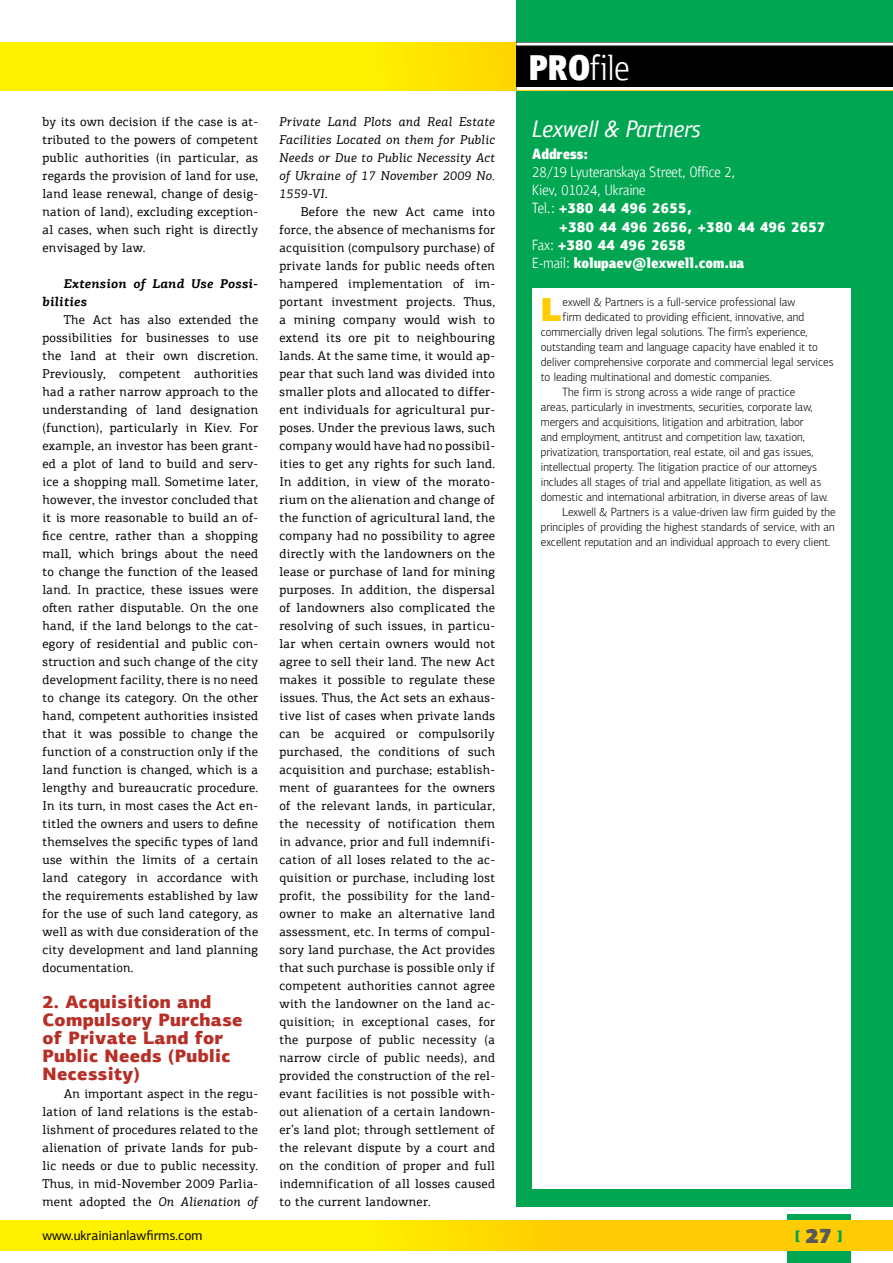
<style>
.page{position:relative;width:893px;height:1263px;background:#fff}
.page>*{position:absolute;margin:0;border:0;box-sizing:border-box;transform-origin:0 0}
.t1{font:300 36px "PF Bulletin Sans Pro";color:#fff}
.t2{font:900 33.15px "PF Agora Sans Pro";color:#ffcb05;scale:.95 1}
.t3{font:italic 24px "PF Bulletin Sans Pro";color:#fff}
.t4{font:900 18px/18px "PF Agora Sans Pro";letter-spacing:.02em;color:#b72f26}
.t5{font:900 15px "PF Bulletin Sans Pro";color:#fff}
.t6{font:300 15px "PF Bulletin Sans Pro";color:#fff}
.t7{font:13.5px "PF Agora Sans Pro";color:#000}
.t8{font:900 13.5px "PF Agora Sans Pro";color:#00a651}
.t9{font:12.75px/18px "PF Agora Slab Pro";letter-spacing:.02em;color:#000;text-align:justify}
.t10{font:italic 12.75px/18px "PF Agora Slab Pro";letter-spacing:.02em;color:#000;text-align:justify}
.t11{font:italic 700 12.75px/18px "PF Agora Slab Pro";letter-spacing:.02em;color:#000}
.t12{font:300 12px "PF Agora Sans Pro";color:#000;scale:.95 1}
.s1{font-style:italic}
.s2{font-style:normal}
.s3{font-size:21px;color:#58595b}
</style>
<div class="page">
<div style="left:516px;top:0;width:377px;height:1206px;background:#00a651"></div>
<div style="left:787px;top:1214px;width:63px;height:49px;background:#00a651"></div>
<svg style="left:0;top:43px;width:516px;height:47px;background:#ffed00"></svg>
<div style="left:0;top:1220px;width:893px;height:30px;background:linear-gradient(to right,#fffc00,#ffc205)"></div>
<div style="left:516px;top:43px;width:377px;height:47px;background:#000"></div>
<hr style="left:516px;top:87px;width:377px;height:3px;background:#fff">
<hr style="left:516px;top:43px;width:377px;height:3px;background:#fff">
<div style="left:532px;top:288px;width:318px;height:900px;background:#fff"></div>
<p class="t9" style="left:43px;top:113px;width:217px">by its own decision if the case is at&shy;tributed to the powers of competent public authorities (in particular, as regards the provision of land for use, land lease renewal, change of desig&shy;nation of land), excluding exception&shy;al cases, when such right is directly envisaged by law.</p>
<p class="t11" style="left:43px;top:275px;width:217px;text-indent:21px">Extension of Land Use Possi&shy;bilities</p>
<p class="t9" style="left:43px;top:311px;width:217px;text-indent:21px">The Act has also extended the possibilities for businesses to use the land at their own discretion.<br>Previously, competent authorities had a rather narrow approach to the understanding of land designation (function), particularly in Kiev. For example, an investor has been grant&shy;ed a plot of land to build and serv&shy;ice a shopping mall. Sometime later, however, the investor concluded that it is more reasonable to build an of&shy;fice centre, rather than a shopping mall, which brings about the need to change the function of the leased land. In practice, these issues were often rather disputable. On the one hand, if the land belongs to the cat&shy;egory of residential and public con&shy;struction and such change of the city development facility, there is no need to change its category. On the other hand, competent authorities insisted that it was possible to change the function of a construction only if the land function is changed, which is a lengthy and bureaucratic procedure.<br>In its turn, in most cases the Act en&shy;titled the owners and users to define themselves the specific types of land use within the limits of a certain land category in accordance with the requirements established by law for the use of such land category, as well as with due consideration of the city development and land planning documentation.</p>
<h3 class="t4" style="left:43px;top:993px;width:202px">2. Acquisition and<br>Compulsory Purchase of Private Land for<br>Public Needs (Public<br>Necessity)</h3>
<p class="t9" style="left:43px;top:1085px;width:217px;text-indent:21px">An important aspect in the regu&shy;lation of land relations is the estab&shy;lishment of procedures related to the alienation of private lands for pub&shy;lic needs or due to public necessity.<br>Thus, in mid-November 2009 Parlia&shy;ment adopted the <span class="s1">On Alienation of</span></p>
<p class="t10" style="left:279px;top:113px;width:217px">Private Land Plots and Real Estate Facilities Located on them for Public Needs or Due to Public Necessity Act of Ukraine of 17 November 2009 No.<br>1559-VI<span class="s2">.</span></p>
<p class="t9" style="left:279px;top:203px;width:217px;text-indent:21px">Before the new Act came into force, the absence of mechanisms for acquisition (compulsory purchase) of private lands for public needs often hampered implementation of im&shy;portant investment projects. Thus, a mining company would wish to extend its ore pit to neighbouring lands. At the same time, it would ap&shy;pear that such land was divided into smaller plots and allocated to differ&shy;ent individuals for agricultural pur&shy;poses. Under the previous laws, such company would have had no possibil&shy;ities to get any rights for such land.<br>In addition, in view of the morato&shy;rium on the alienation and change of the function of agricultural land, the company had no possibility to agree directly with the landowners on the lease or purchase of land for mining purposes. In addition, the dispersal of landowners also complicated the resolving of such issues, in particu&shy;lar when certain owners would not agree to sell their land. The new Act makes it possible to regulate these issues. Thus, the Act sets an exhaus&shy;tive list of cases when private lands can be acquired or compulsorily purchased, the conditions of such acquisition and purchase; establish&shy;ment of guarantees for the owners of the relevant lands, in particular, the necessity of notification them in advance, prior and full indemnifi&shy;cation of all loses related to the ac&shy;quisition or purchase, including lost profit, the possibility for the land&shy;owner to make an alternative land assessment, etc. In terms of compul&shy;sory land purchase, the Act provides that such purchase is possible only if competent authorities cannot agree with the landowner on the land ac&shy;quisition; in exceptional cases, for the purpose of public necessity (a narrow circle of public needs), and provided the construction of the rel&shy;evant facilities is not possible with&shy;out alienation of a certain landown&shy;er’s land plot; through settlement of the relevant dispute by a court and on the condition of proper and full indemnification of all losses caused to the current landowner.</p>
<h1 class="t1" style="left:608px;top:47px;width:8px">●</h1>
<p class="t6" style="left:582px;top:164px;width:41px">◆▼ ■▲</p>
<p class="t6" style="left:633px;top:182px;width:8px">■</p>
<h3 class="t3" style="left:655px;top:115px;width:47px">▼■ ▲</h3>
<p class="t5" style="left:598px;top:199px;width:33px">✔✔ ✔</p>
<p class="t5" style="left:568px;top:217px;width:64px">✓ ✔✔ ✔</p>
<p class="t5" style="left:706px;top:217px;width:64px">✓ ✔✔ ✔</p>
<p class="t5" style="left:566px;top:235px;width:64px">✓ ✔✔ ✔</p>
<p class="t6" style="left:563px;top:254px;width:40px">● □●◆</p>
<p class="t5" style="left:685px;top:253px;width:53px">●●□ ◆</p>
<h2 class="t2" style="left:541px;top:286px;width:23px">L</h2>
<p class="t12" style="left:563px;top:295px;width:247px">exwell &amp; Partners is a full-service professional law</p>
<p class="t12" style="left:563px;top:310px;width:256px">firm dedicated to providing efficient, innovative, and</p>
<p class="t12" style="left:541px;top:325px;width:282px">commercially driven legal solutions. The firm’s experience,</p>
<p class="t12" style="left:541px;top:340px;width:293px">outstanding team and language capacity have enabled it to</p>
<p class="t12" style="left:541px;top:355px;width:310px">deliver comprehensive corporate and commercial legal services</p>
<p class="t12" style="left:541px;top:370px;width:245px">to leading multinational and domestic companies.</p>
<p class="t12" style="left:562px;top:385px;width:247px">The firm is strong across a wide range of practice</p>
<p class="t12" style="left:541px;top:400px;width:287px">areas, particularly in investments, securities, corporate law,</p>
<p class="t12" style="left:541px;top:415px;width:278px">mergers and acquisitions, litigation and arbitration, labor</p>
<p class="t12" style="left:541px;top:430px;width:279px">and employment, antitrust and competition law, taxation,</p>
<p class="t12" style="left:541px;top:445px;width:288px">privatization, transportation, real estate, oil and gas issues,</p>
<p class="t12" style="left:541px;top:460px;width:292px">intellectual property. The litigation practice of our attorneys</p>
<p class="t12" style="left:541px;top:475px;width:297px">includes all stages of trial and appellate litigation, as well as</p>
<p class="t12" style="left:541px;top:490px;width:304px">domestic and international arbitration, in diverse areas of law.</p>
<p class="t12" style="left:562px;top:505px;width:289px">Lexwell &amp; Partners is a value-driven law firm guided by the</p>
<p class="t12" style="left:541px;top:520px;width:311px">principles of providing the highest standards of service, with an</p>
<p class="t12" style="left:541px;top:535px;width:306px">excellent reputation and an individual approach to every client.</p>
<p class="t7" style="left:43px;top:1228px;width:161px">www.ukrainianlawfirms.com</p>
<p class="t8" style="left:795px;top:1226px;width:49px">[<span class="s3">27</span>]</p>
</div>
